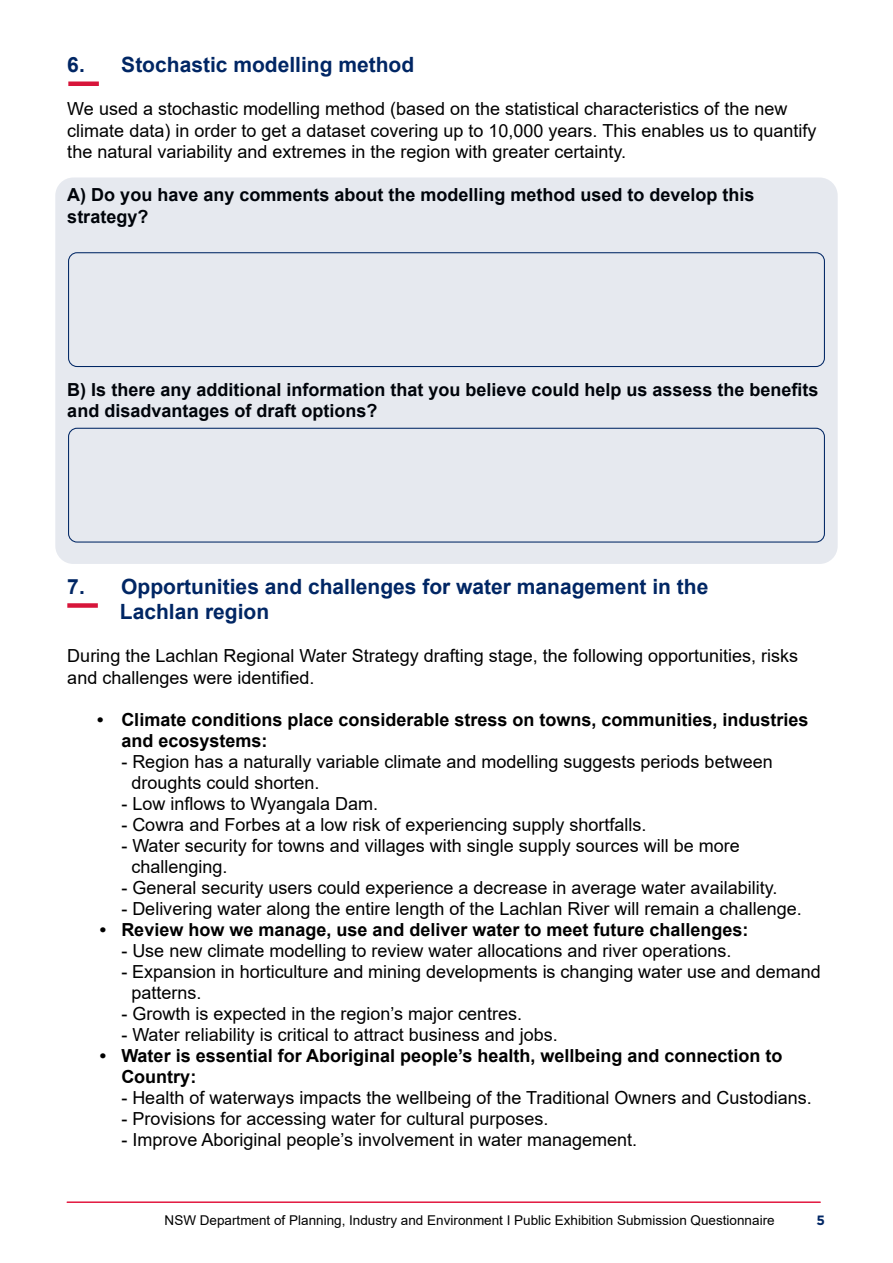
<style>
.page{position:relative;width:893px;height:1263px;background:#fff}
.page>*{position:absolute;margin:0;border:0;box-sizing:border-box;transform-origin:0 0}
.t1{font:700 21px/25.2px "Arial";color:#002664}
.t2{font:18px/21.6px "Arial";color:#000}
.t3{font:700 18px/21.6px "Arial";color:#000}
.t4{font:13.5px "Arial";color:#000}
.t5{font:700 13.5px "Gotham";color:#002664}
</style>
<div class="page">
<hr style="left:67px;top:1201px;width:753px;height:2px;background:#e3173e">
<div style="left:67px;top:603px;width:31px;height:5px;background:#d7153a"></div>
<div style="left:68px;top:81px;width:31px;height:5px;background:#d7153a"></div>
<div style="left:55px;top:177px;width:783px;height:387px;background:#e6e9ef;border-radius:18px"></div>
<div style="left:68px;top:252px;width:757px;height:115px;border:1px solid #002664;border-radius:9px"></div>
<div style="left:68px;top:428px;width:757px;height:115px;border:1px solid #002664;border-radius:9px"></div>
<p class="t1" style="left:67px;top:52px;width:348px">6. Stochastic modelling method</p>
<p class="t2" style="left:67px;top:98px;width:751px">We used a stochastic modelling method (based on the statistical characteristics of the new climate data) in order to get a dataset covering up to 10,000 years. This enables us to quantify the natural variability and extremes in the region with greater certainty.</p>
<p class="t3" style="left:67px;top:184px;width:689px">A) Do you have any comments about the modelling method used to develop this strategy?</p>
<p class="t3" style="left:67px;top:379px;width:753px">B) Is there any additional information that you believe could help us assess the benefits and disadvantages of draft options?</p>
<p class="t1" style="left:120px;top:574px;width:590px;text-indent:-53px">7. Opportunities and challenges for water management in the<br>Lachlan region</p>
<p class="t2" style="left:67px;top:645px;width:732px">During the Lachlan Regional Water Strategy drafting stage, the following opportunities, risks and challenges were identified.</p>
<p class="t3" style="left:121px;top:709px;width:689px;line-height:21px;text-indent:-24px">• Climate conditions place considerable stress on towns, communities, industries and ecosystems:</p>
<p class="t2" style="left:131px;top:751px;width:643px;line-height:21px;text-indent:-10px">- Region has a naturally variable climate and modelling suggests periods between droughts could shorten.</p>
<p class="t2" style="left:121px;top:793px;width:258px">- Low inflows to Wyangala Dam.</p>
<p class="t2" style="left:121px;top:814px;width:527px">- Cowra and Forbes at a low risk of experiencing supply shortfalls.</p>
<p class="t2" style="left:131px;top:835px;width:610px;line-height:21px;text-indent:-10px">- Water security for towns and villages with single supply sources will be more challenging.</p>
<p class="t2" style="left:121px;top:877px;width:658px">- General security users could experience a decrease in average water availability.</p>
<p class="t2" style="left:121px;top:898px;width:682px">- Delivering water along the entire length of the Lachlan River will remain a challenge.</p>
<p class="t3" style="left:100px;top:919px;width:650px">• Review how we manage, use and deliver water to meet future challenges:</p>
<p class="t2" style="left:121px;top:940px;width:612px">- Use new climate modelling to review water allocations and river operations.</p>
<p class="t2" style="left:131px;top:961px;width:691px;line-height:21px;text-indent:-10px">- Expansion in horticulture and mining developments is changing water use and demand patterns.</p>
<p class="t2" style="left:121px;top:1003px;width:402px">- Growth is expected in the region’s major centres.</p>
<p class="t2" style="left:121px;top:1024px;width:438px">- Water reliability is critical to attract business and jobs.</p>
<p class="t3" style="left:121px;top:1045px;width:663px;line-height:21px;text-indent:-22px">• Water is essential for Aboriginal people’s health, wellbeing and connection to<br>Country:</p>
<p class="t2" style="left:121px;top:1087px;width:692px">- Health of waterways impacts the wellbeing of the Traditional Owners and Custodians.</p>
<p class="t2" style="left:121px;top:1108px;width:429px">- Provisions for accessing water for cultural purposes.</p>
<p class="t2" style="left:121px;top:1129px;width:517px">- Improve Aboriginal people’s involvement in water management.</p>
<p class="t4" style="left:165px;top:1211px;width:611px">NSW Department of Planning, Industry and Environment I Public Exhibition Submission Questionnaire</p>
<p class="t5" style="left:816px;top:1211px;width:10px">5</p>
</div>
